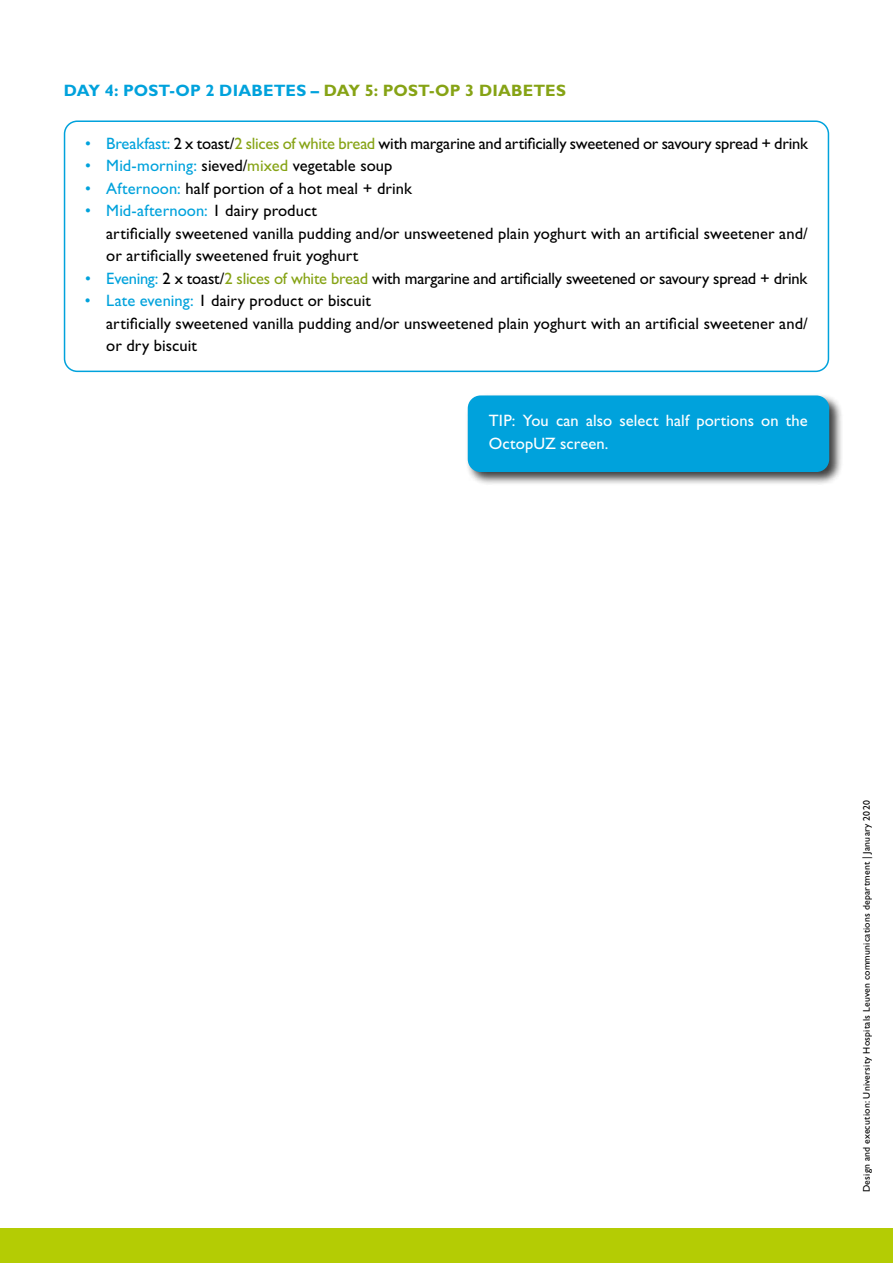
<style>
.page{position:relative;width:893px;height:1263px;background:#fff}
.page>*{position:absolute;margin:0;border:0;box-sizing:border-box;transform-origin:0 0}
.t1{font:16.5px/22.5px "Gill Sans Std";color:#000}
.t2{font:16.5px/22.5px "Gill Sans Std";letter-spacing:.005em;color:#fff}
.t3{font:700 16.5px "Gill Sans Std";letter-spacing:.005em;color:#00a2dc}
.t4{font:9.75px "Gill Sans Std";letter-spacing:.025em;color:#000}
.s1{color:#86a315}
.s2{color:#00a2dc}
</style>
<div class="page">
<div style="left:64px;top:120px;width:765px;height:252px;border:2px solid #00a2dc;border-radius:13px"></div>
<div style="left:465px;top:393px;width:378px;height:93px;background:#000;opacity:.75"></div>
<div style="left:468px;top:395px;width:361px;height:77px;background:#00a2dc;border-radius:13px"></div>
<div style="left:0;top:1229px;width:893px;height:34px;background:#b4cc04"></div>
<p class="t3" style="left:64px;top:81px;width:504px">DAY 4: POST-OP 2 DIABETES – <span class="s1">DAY 5: POST-OP 3 DIABETES</span></p>
<p class="t1" style="left:85px;top:132px;width:724px"><span class="s2">• Breakfast:</span> 2 x toast/<span class="s1">2 slices of white bread</span> with margarine and artificially sweetened or savoury spread + drink</p>
<p class="t1" style="left:85px;top:155px;width:309px"><span class="s2">• Mid-morning:</span> sieved/<span class="s1">mixed</span> vegetable soup</p>
<p class="t1" style="left:85px;top:177px;width:328px"><span class="s2">• Afternoon:</span> half portion of a hot meal + drink</p>
<p class="t1" style="left:106px;top:200px;width:703px;text-indent:-21px"><span class="s2">• Mid-afternoon:</span> 1 dairy product<br>artificially sweetened vanilla pudding and/or unsweetened plain yoghurt with an artificial sweetener and/ or artificially sweetened fruit yoghurt</p>
<p class="t1" style="left:85px;top:267px;width:724px"><span class="s2">• Evening:</span> 2 x toast/<span class="s1">2 slices of white bread</span> with margarine and artificially sweetened or savoury spread + drink</p>
<p class="t1" style="left:106px;top:290px;width:703px;text-indent:-21px"><span class="s2">• Late evening:</span> 1 dairy product or biscuit<br>artificially sweetened vanilla pudding and/or unsweetened plain yoghurt with an artificial sweetener and/ or dry biscuit</p>
<p class="t2" style="left:489px;top:410px;width:320px">TIP: You can also select half portions on the<br>OctopUZ screen.</p>
<p class="t4" style="left:861px;top:1192px;width:393px;rotate:-90deg">Design and execution: University Hospitals Leuven communications department | January 2020</p>
</div>
